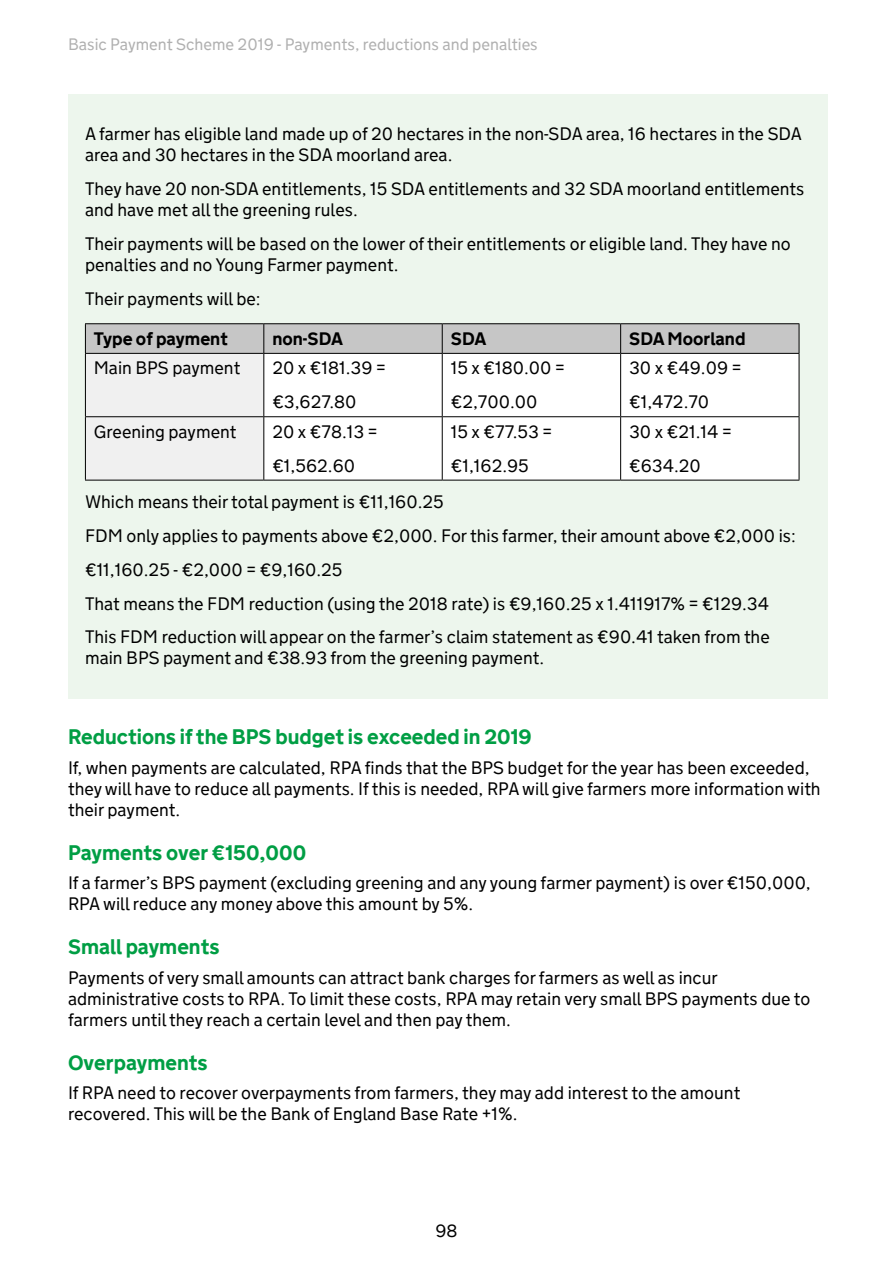
<style>
.page{position:relative;width:893px;height:1263px;background:#fff}
.page>*{position:absolute;margin:0;border:0;box-sizing:border-box;transform-origin:0 0}
.t1{font:700 21px "GDS Transport Website";color:#009e44}
.body{font:18px/21px "GDS Transport Website";color:#000}
.Box_text{font:18px/21px "GDS Transport Website";color:#000}
.body-2{font:700 18px "GDS Transport Website";color:#000}
.t2{font:16.5px "GDS Transport Website";color:#b0b0b0}
</style>
<div class="page">
<div style="left:68px;top:94px;width:759px;height:604px;background:#edf6ed"></div>
<hr style="left:85px;top:480px;width:179px;height:1px;background:#000">
<hr style="left:264px;top:480px;width:178px;height:1px;background:#000">
<hr style="left:442px;top:480px;width:179px;height:1px;background:#000">
<hr style="left:621px;top:480px;width:178px;height:1px;background:#000">
<hr style="left:85px;top:323px;width:179px;height:1px;background:#000">
<hr style="left:264px;top:323px;width:178px;height:1px;background:#000">
<hr style="left:442px;top:323px;width:179px;height:1px;background:#000">
<hr style="left:621px;top:323px;width:178px;height:1px;background:#000">
<svg style="left:85px;top:324px;width:715px;height:156px"></svg>
<hr style="left:85px;top:354px;width:1px;height:62px;background:#000">
<hr style="left:799px;top:354px;width:1px;height:62px;background:#000">
<hr style="left:85px;top:417px;width:1px;height:63px;background:#000">
<hr style="left:799px;top:417px;width:1px;height:63px;background:#000">
<p class="t2" style="left:68px;top:35px;width:471px">Basic Payment Scheme 2019 - Payments, reductions and penalties</p>
<p class="Box_text" style="left:85px;top:124px;width:718px">A farmer has eligible land made up of 20 hectares in the non-SDA area, 16 hectares in the SDA area and 30 hectares in the SDA moorland area.</p>
<p class="Box_text" style="left:85px;top:178px;width:721px">They have 20 non-SDA entitlements, 15 SDA entitlements and 32 SDA moorland entitlements and have met all the greening rules.</p>
<p class="Box_text" style="left:85px;top:233px;width:707px">Their payments will be based on the lower of their entitlements or eligible land. They have no penalties and no Young Farmer payment.</p>
<p class="Box_text" style="left:85px;top:288px;width:177px">Their payments will be:</p>
<p class="body-2" style="left:94px;top:328px;width:135px">Type of payment</p>
<p class="body-2" style="left:272px;top:328px;width:72px">non-SDA</p>
<p class="body-2" style="left:451px;top:328px;width:37px">SDA</p>
<p class="body-2" style="left:629px;top:328px;width:118px">SDA Moorland</p>
<p class="body" style="left:94px;top:358px;width:148px">Main BPS payment</p>
<p class="body" style="left:272px;top:358px;width:115px">20 x €181.39 =</p>
<p class="body" style="left:272px;top:391px;width:86px">€3,627.80</p>
<p class="body" style="left:451px;top:358px;width:116px">15 x €180.00 =</p>
<p class="body" style="left:451px;top:391px;width:88px">€2,700.00</p>
<p class="body" style="left:629px;top:358px;width:114px">30 x €49.09 =</p>
<p class="body" style="left:629px;top:391px;width:82px">€1,472.70</p>
<p class="body" style="left:94px;top:421px;width:144px">Greening payment</p>
<p class="body" style="left:272px;top:421px;width:107px">20 x €78.13 =</p>
<p class="body" style="left:272px;top:455px;width:84px">€1,562.60</p>
<p class="body" style="left:451px;top:421px;width:103px">15 x €77.53 =</p>
<p class="body" style="left:451px;top:455px;width:80px">€1,162.95</p>
<p class="body" style="left:629px;top:421px;width:104px">30 x €21.14 =</p>
<p class="body" style="left:629px;top:455px;width:73px">€634.20</p>
<p class="Box_text" style="left:85px;top:491px;width:360px">Which means their total payment is €11,160.25</p>
<p class="Box_text" style="left:85px;top:525px;width:712px">FDM only applies to payments above €2,000. For this farmer, their amount above €2,000 is:</p>
<p class="Box_text" style="left:85px;top:559px;width:259px">€11,160.25 - €2,000 = €9,160.25</p>
<p class="Box_text" style="left:85px;top:593px;width:686px">That means the FDM reduction (using the 2018 rate) is €9,160.25 x 1.411917% = €129.34</p>
<p class="Box_text" style="left:85px;top:626px;width:686px">This FDM reduction will appear on the farmer’s claim statement as €90.41 taken from the main BPS payment and €38.93 from the greening payment.</p>
<h3 class="t1" style="left:68px;top:725px;width:465px">Reductions if the BPS budget is exceeded in 2019</h3>
<p class="body" style="left:68px;top:757px;width:754px">If, when payments are calculated, RPA finds that the BPS budget for the year has been exceeded, they will have to reduce all payments. If this is needed, RPA will give farmers more information with their payment.</p>
<h3 class="t1" style="left:68px;top:840px;width:240px">Payments over €150,000</h3>
<p class="body" style="left:68px;top:872px;width:744px">If a farmer’s BPS payment (excluding greening and any young farmer payment) is over €150,000,<br>RPA will reduce any money above this amount by 5%.</p>
<h3 class="t1" style="left:68px;top:935px;width:153px">Small payments</h3>
<p class="body" style="left:68px;top:967px;width:744px">Payments of very small amounts can attract bank charges for farmers as well as incur administrative costs to RPA. To limit these costs, RPA may retain very small BPS payments due to farmers until they reach a certain level and then pay them.</p>
<h3 class="t1" style="left:68px;top:1051px;width:141px">Overpayments</h3>
<p class="body" style="left:68px;top:1082px;width:674px">If RPA need to recover overpayments from farmers, they may add interest to the amount recovered. This will be the Bank of England Base Rate +1%.</p>
<p class="body" style="left:435px;top:1220px;width:24px">98</p>
</div>
